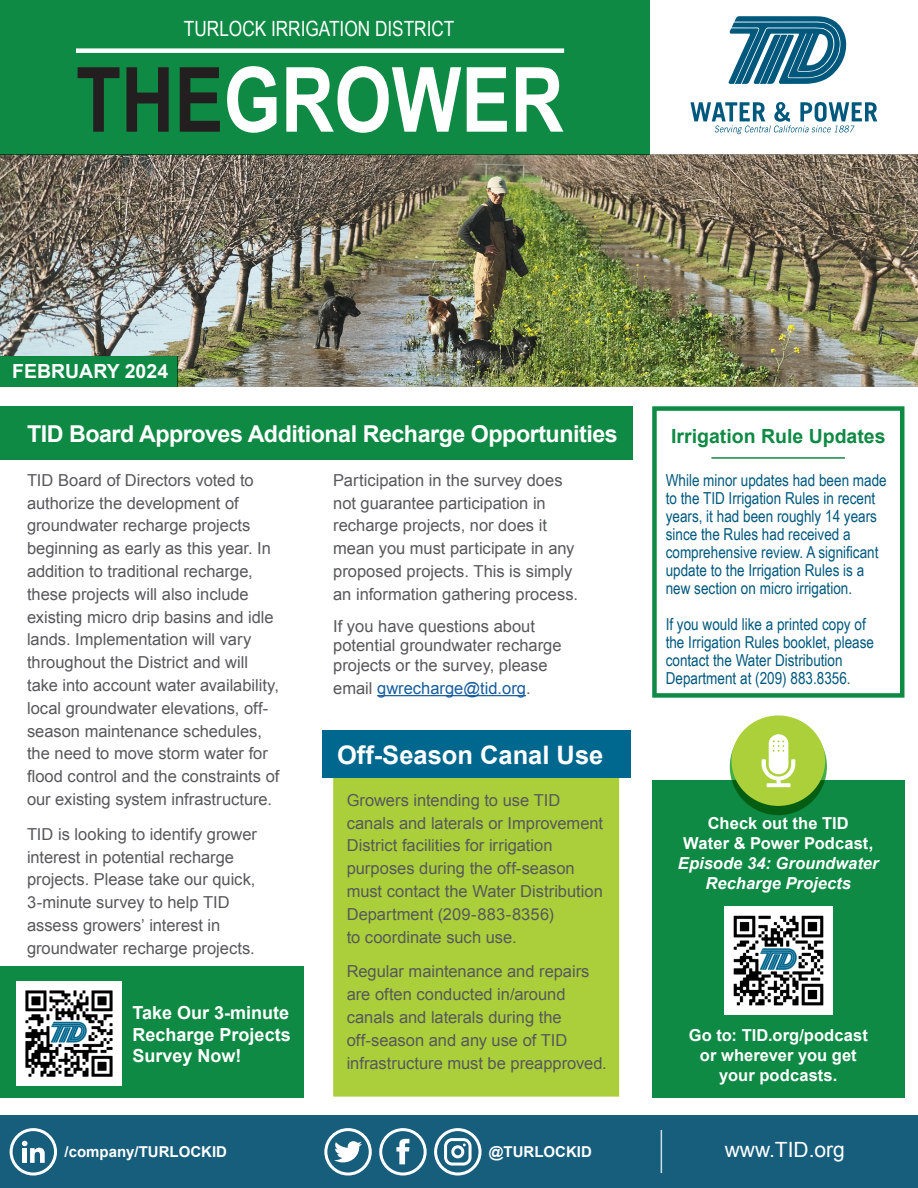
<style>
.page{position:relative;width:918px;height:1188px;background:#fff}
.page>*{position:absolute;margin:0;border:0;box-sizing:border-box;transform-origin:0 0}
.t1{font:700 90px "Arial Narrow";color:#fff}
.Subtitle{font:700 25.5px "Arial";color:#fff}
.Subtitle-2{font:700 23.25px "Arial";letter-spacing:-.02em;color:#fff}
.t2{font:21px "Arial Narrow";color:#fff}
.t3{font:21px "Arial";color:#fff}
.t4{font:700 19.5px "Arial";color:#0e8a44}
.t5{font:700 19.5px "Arial";color:#fff}
.t6{font:700 18px/21.6px "Arial";color:#fff;text-align:justify}
.t7{font:16.5px/22.8px "Arial";color:#57585a}
.t8{font:16.5px/18px "Arial Narrow";color:#00597d}
.t9{font:700 16.5px/19.8px "Arial";letter-spacing:.005em;color:#fff;text-align:center}
.t10{font:italic 700 16.5px/19.8px "Arial";letter-spacing:.005em;color:#fff;text-align:center}
.t11{font:16.5px "Arial";color:#175d9e}
.t12{font:700 15px "Arial";color:#fff}
.s1{color:#231f20}
.s2{color:#57585a}
.s3{font-style:normal}
</style>
<div class="page">
<hr style="left:711px;top:457px;width:134px;height:2px;background:#0e8a44">
<div style="left:0;top:1116px;width:918px;height:72px;background:#175e7d"></div>
<div style="left:10px;top:1128px;width:47px;height:48px;border:3px solid #fff;border-radius:50%"></div>
<svg style="left:22px;top:1141px;width:23px;height:22px"></svg>
<hr style="left:661px;top:1130px;width:1px;height:43px;background:#fff">
<div style="left:379px;top:1128px;width:48px;height:48px;border:3px solid #fff;border-radius:50%"></div>
<svg style="left:396px;top:1139px;width:13px;height:25px"></svg>
<div style="left:324px;top:1128px;width:48px;height:48px;border:3px solid #fff;border-radius:50%"></div>
<svg style="left:334px;top:1141px;width:28px;height:21px"></svg>
<div style="left:434px;top:1128px;width:48px;height:48px;border:3px solid #fff;border-radius:50%"></div>
<div style="left:444px;top:1138px;width:28px;height:28px;border:3px solid #fff;border-radius:7px"></div>
<div style="left:451px;top:1145px;width:13px;height:13px;border:3px solid #fff;border-radius:50%"></div>
<div style="left:0;top:406px;width:633px;height:54px;background:#0e8a44"></div>
<hr style="left:377px;top:695px;width:149px;height:1px;background:#175d9e">
<div style="left:652px;top:780px;width:252px;height:318px;background:#0e8a44"></div>
<svg style="left:730px;top:718px;width:97px;height:97px"></svg>
<div style="left:732px;top:715px;width:93px;height:91px;background:#abd039;border-radius:50%"></div>
<svg style="left:762px;top:734px;width:33px;height:53px"></svg>
<img style="left:724px;top:906px;width:109px;height:109px">
<div style="left:0;top:967px;width:304px;height:131px;background:#0e8a44"></div>
<img style="left:17px;top:981px;width:104px;height:105px">
<svg style="left:333px;top:777px;width:286px;height:320px;background:#abcf3e"></svg>
<div style="left:322px;top:730px;width:309px;height:47px;background:#00688f"></div>
<div style="left:652px;top:406px;width:252px;height:292px;border:4px solid #0e8a44"></div>
<div style="left:0;top:0;width:650px;height:154px;background:#0e8a44"></div>
<div style="left:76px;top:48px;width:488px;height:5px;background:#fff"></div>
<svg style="left:728px;top:16px;width:119px;height:68px"></svg>
<svg style="left:690px;top:102px;width:187px;height:32px"></svg>
<img style="left:0;top:154px;width:918px;height:233px">
<p class="t2" style="left:184px;top:13px;width:272px">TURLOCK IRRIGATION DISTRICT</p>
<h1 class="t1" style="left:76px;top:32px;width:489px"><span class="s1">THE</span>GROWER</h1>
<p class="t5" style="left:12px;top:358px;width:158px">FEBRUARY 2024</p>
<p class="Subtitle-2" style="left:27px;top:418px;width:592px">TID Board Approves Additional Recharge Opportunities</p>
<p class="t7" style="left:27px;top:469px;width:254px">TID Board of Directors voted to authorize the development of groundwater recharge projects beginning as early as this year. In addition to traditional recharge, these projects will also include existing micro drip basins and idle lands. Implementation will vary throughout the District and will take into account water availability, local groundwater elevations, off&shy;season maintenance schedules, the need to move storm water for flood control and the constraints of our existing system infrastructure.</p>
<p class="t7" style="left:27px;top:823px;width:232px">TID is looking to identify grower interest in potential recharge</p>
<p class="t7" style="left:27px;top:868px;width:230px">projects. Please take our quick,<br>3-minute survey to help TID assess growers’ interest in groundwater recharge projects.</p>
<p class="t7" style="left:333px;top:469px;width:246px">Participation in the survey does not guarantee participation in recharge projects, nor does it mean you must participate in any proposed projects. This is simply an information gathering process.</p>
<p class="t7" style="left:333px;top:616px;width:230px;line-height:19.8px">If you have questions about potential groundwater recharge projects or the survey, please</p>
<p class="t11" style="left:333px;top:677px;width:199px"><span class="s2">email</span> gwrecharge@tid.org<span class="s2">.</span></p>
<p class="Subtitle" style="left:337px;top:738px;width:268px">Off-Season Canal Use</p>
<p class="t7" style="left:347px;top:789px;width:258px">Growers intending to use TID canals and laterals or Improvement<br>District facilities for irrigation purposes during the off-season must contact the Water Distribution<br>Department (209-883-8356)<br>to coordinate such use.</p>
<p class="t7" style="left:347px;top:960px;width:262px">Regular maintenance and repairs are often conducted in/around canals and laterals during the off-season and any use of TID infrastructure must be preapproved.</p>
<p class="t6" style="left:133px;top:1003px;width:160px">Take Our 3-minute Recharge Projects Survey Now!</p>
<p class="t4" style="left:671px;top:423px;width:216px">Irrigation Rule Updates</p>
<p class="t8" style="left:666px;top:471px;width:223px">While minor updates had been made to the TID Irrigation Rules in recent years, it had been roughly 14 years since the Rules had received a comprehensive review. A significant update to the Irrigation Rules is a new section on micro irrigation.</p>
<p class="t8" style="left:666px;top:615px;width:210px">If you would like a printed copy of the Irrigation Rules booklet, please contact the Water Distribution Department at (209) 883.8356.</p>
<p class="t9" style="left:708px;top:814px;width:143px">Check out the TID</p>
<p class="t10" style="left:678px;top:834px;width:202px"><span class="s3">Water &amp; Power Podcast,<br></span>Episode 34: Groundwater<br>Recharge Projects</p>
<p class="t9" style="left:689px;top:1026px;width:181px">Go to: TID.org/podcast or wherever you get your podcasts.</p>
<p class="t12" style="left:65px;top:1142px;width:164px">/company/TURLOCKID</p>
<p class="t12" style="left:489px;top:1142px;width:104px">@TURLOCKID</p>
<p class="t3" style="left:725px;top:1136px;width:122px">www.TID.org</p>
</div>
